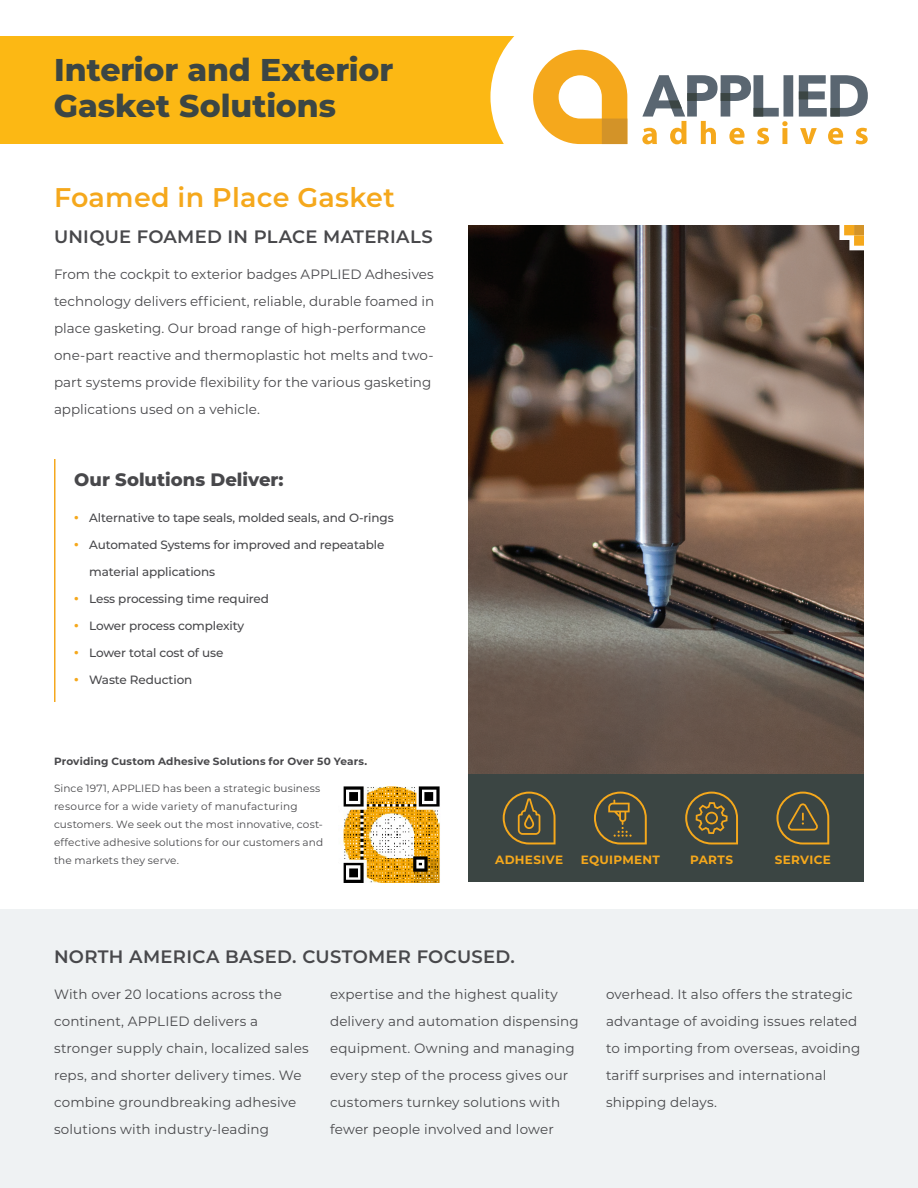
<style>
.page{position:relative;width:918px;height:1188px;background:#fff}
.page>*{position:absolute;margin:0;border:0;box-sizing:border-box;transform-origin:0 0}
.Document_Title{font:800 31.5px/36px "Montserrat";letter-spacing:-.005em;color:#3c4644}
.Headline{font:600 27px "Montserrat";letter-spacing:.01em;color:#f5a81c}
.Subhead{font:600 18px "Montserrat";letter-spacing:.015em;color:#48484b}
.Subhead-2{font:800 18px "Montserrat";color:#48484b}
.Body_Copy_-_Reg{font:13.5px/27px "Montserrat";letter-spacing:.005em;color:#48484b}
.t1{font:500 12px "Montserrat";letter-spacing:-.01em;color:#48484b}
.Feature_Info{font:700 12px "Montserrat";letter-spacing:.03em;color:#f5a81c}
.Feature_Info-2{font:10.5px/18px "Montserrat";letter-spacing:.015em;color:#48484b}
.Feature_Info-3{font:700 10.5px "Montserrat";letter-spacing:.015em;color:#48484b}
.s1{font-weight:800;color:#f5a81c}
</style>
<div class="page">
<div style="left:0;top:36px;width:918px;height:108px;background:#fcb814"></div>
<div style="left:580px;top:7px;width:338px;height:155px;background:#fff"></div>
<svg style="left:490px;top:36px;width:378px;height:109px"></svg>
<hr style="left:54px;top:459px;width:2px;height:243px;background:#f5a81e">
<div style="left:0;top:909px;width:918px;height:279px;background:#eff2f3"></div>
<img style="left:468px;top:225px;width:396px;height:549px">
<div style="left:468px;top:774px;width:396px;height:108px;background:#3b4543"></div>
<svg style="left:503px;top:792px;width:53px;height:52px"></svg>
<svg style="left:685px;top:792px;width:53px;height:52px"></svg>
<svg style="left:776px;top:792px;width:53px;height:52px"></svg>
<svg style="left:594px;top:792px;width:53px;height:52px"></svg>
<svg style="left:839px;top:225px;width:25px;height:25px"></svg>
<div style="left:854px;top:225px;width:10px;height:10px;background:#d39328"></div>
<div style="left:854px;top:235px;width:10px;height:11px;background:#f5a81c"></div>
<div style="left:844px;top:225px;width:10px;height:10px;background:#f5a81c"></div>
<img style="left:343px;top:786px;width:97px;height:97px">
<p class="Document_Title" style="left:54px;top:50px;width:341px">Interior and Exterior<br>Gasket Solutions</p>
<p class="Headline" style="left:54px;top:178px;width:342px">Foamed in Place Gasket</p>
<p class="Subhead" style="left:54px;top:224px;width:380px">UNIQUE FOAMED IN PLACE MATERIALS</p>
<p class="Body_Copy_-_Reg" style="left:54px;top:260px;width:382px">From the cockpit to exterior badges APPLIED Adhesives technology delivers efficient, reliable, durable foamed in place gasketing. Our broad range of high-performance one-part reactive and thermoplastic hot melts and two&shy;part systems provide flexibility for the various gasketing applications used on a vehicle.</p>
<p class="Subhead-2" style="left:74px;top:466px;width:211px">Our Solutions Deliver:</p>
<p class="t1" style="left:74px;top:509px;width:321px"><span class="s1">•</span> Alternative to tape seals, molded seals, and O-rings</p>
<p class="t1" style="left:74px;top:536px;width:312px"><span class="s1">•</span> Automated Systems for improved and repeatable</p>
<p class="t1" style="left:89px;top:563px;width:127px">material applications</p>
<p class="t1" style="left:74px;top:590px;width:196px"><span class="s1">•</span> Less processing time required</p>
<p class="t1" style="left:74px;top:617px;width:172px"><span class="s1">•</span> Lower process complexity</p>
<p class="t1" style="left:74px;top:644px;width:151px"><span class="s1">•</span> Lower total cost of use</p>
<p class="t1" style="left:74px;top:671px;width:120px"><span class="s1">•</span> Waste Reduction</p>
<p class="Feature_Info-3" style="left:54px;top:754px;width:315px">Providing Custom Adhesive Solutions for Over 50 Years.</p>
<p class="Feature_Info-2" style="left:54px;top:779px;width:271px">Since 1971, APPLIED has been a strategic business resource for a wide variety of manufacturing customers. We seek out the most innovative, cost&shy;effective adhesive solutions for our customers and the markets they serve.</p>
<p class="Feature_Info" style="left:495px;top:851px;width:69px">ADHESIVE</p>
<p class="Feature_Info" style="left:581px;top:851px;width:81px">EQUIPMENT</p>
<p class="Feature_Info" style="left:690px;top:851px;width:44px">PARTS</p>
<p class="Feature_Info" style="left:775px;top:851px;width:58px">SERVICE</p>
<p class="Subhead" style="left:54px;top:944px;width:462px">NORTH AMERICA BASED. CUSTOMER FOCUSED.</p>
<p class="Body_Copy_-_Reg" style="left:54px;top:980px;width:256px">With over 20 locations across the continent, APPLIED delivers a stronger supply chain, localized sales reps, and shorter delivery times. We combine groundbreaking adhesive solutions with industry-leading</p>
<p class="Body_Copy_-_Reg" style="left:330px;top:980px;width:250px">expertise and the highest quality delivery and automation dispensing equipment. Owning and managing every step of the process gives our customers turnkey solutions with fewer people involved and lower</p>
<p class="Body_Copy_-_Reg" style="left:606px;top:980px;width:256px">overhead. It also offers the strategic advantage of avoiding issues related to importing from overseas, avoiding tariff surprises and international shipping delays.</p>
</div>
